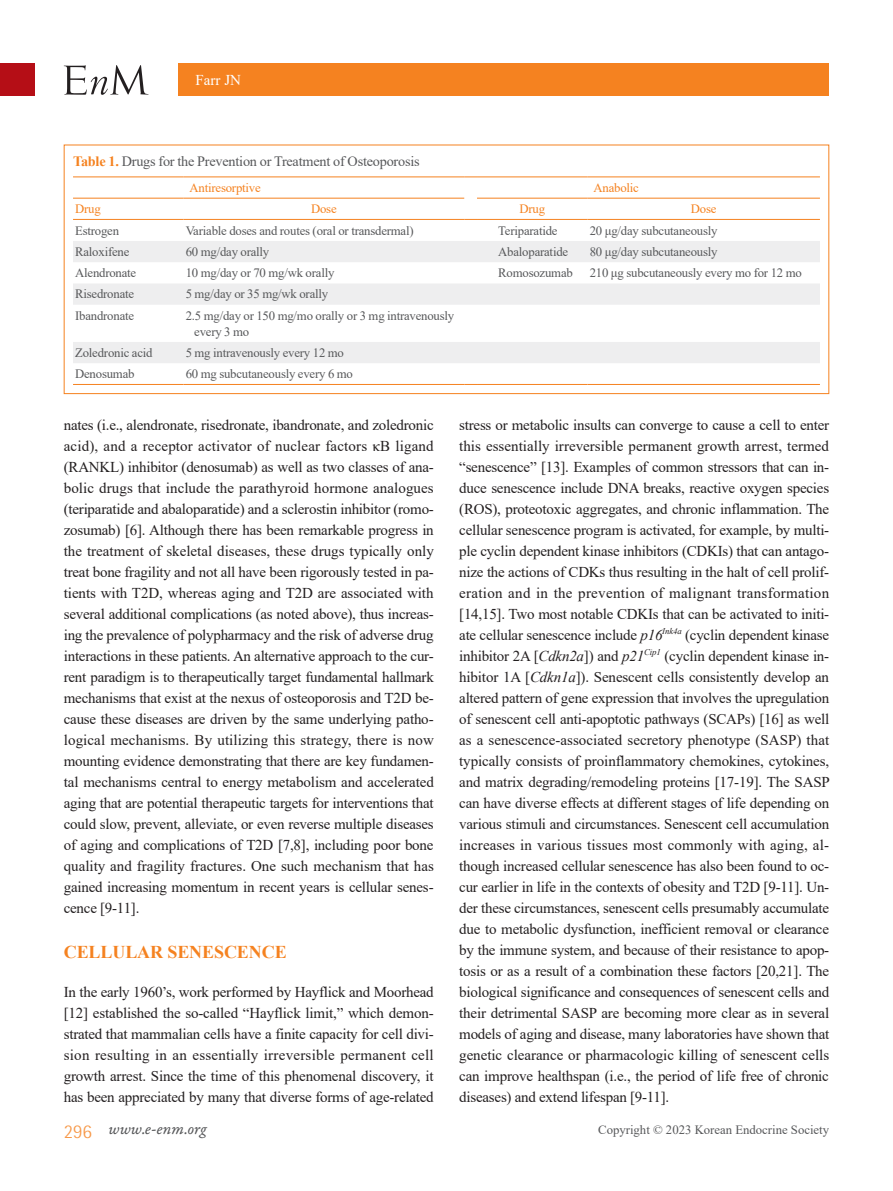
<style>
.page{position:relative;width:893px;height:1191px;background:#fff}
.page>*{position:absolute;margin:0;border:0;box-sizing:border-box;transform-origin:0 0}
.소제목1{font:700 18px "Times New Roman";letter-spacing:-.005em;color:#f58220}
.t1{font:16.5px "Garamond Premr Pro It Capt";color:#57585a}
.본문_0{font:15px/21px "Times New Roman";letter-spacing:-.015em;color:#231f20;text-align:justify}
.본문{font:15px/21px "Times New Roman";letter-spacing:-.015em;color:#231f20;text-align:justify}
.t2{font:15px "Times New Roman";color:#fff}
.표그림제목{font:14.25px "Times New Roman";letter-spacing:-.015em;color:#57585a}
.표본문{font:12.75px/15.9px "Times New Roman";letter-spacing:-.015em;color:#57585a}
.표머리글{font:12.75px "Times New Roman";letter-spacing:-.015em;color:#f58220}
.s1{font-weight:700;color:#f58220}
.s2{font-style:italic}
.s3{font-family:"Rotis Semi Sans Std";font-weight:300;font-size:19.5px;color:#f79848}
</style>
<div class="page">
<div style="left:0;top:64px;width:34px;height:32px;background:#b50e16"></div>
<div style="left:179px;top:64px;width:650px;height:32px;background:#f58220"></div>
<svg style="left:64px;top:65px;width:85px;height:30px"></svg>
<svg style="left:73px;top:241px;width:747px;height:122px;fill:#eeeeef"></svg>
<hr style="left:73px;top:177px;width:111px;height:1px;background:#f58220">
<hr style="left:184px;top:177px;width:280px;height:1px;background:#f58220">
<svg style="left:464px;top:177px;width:13px;height:1px"></svg>
<hr style="left:477px;top:177px;width:111px;height:1px;background:#f58220">
<hr style="left:588px;top:177px;width:232px;height:1px;background:#f58220">
<hr style="left:73px;top:384px;width:111px;height:1px;background:#f58220">
<hr style="left:184px;top:384px;width:280px;height:1px;background:#f58220">
<svg style="left:464px;top:384px;width:13px;height:1px"></svg>
<hr style="left:477px;top:384px;width:111px;height:1px;background:#f58220">
<hr style="left:588px;top:384px;width:232px;height:1px;background:#f58220">
<hr style="left:73px;top:198px;width:111px;height:1px;background:#f58220">
<hr style="left:184px;top:198px;width:280px;height:1px;background:#f58220">
<hr style="left:477px;top:198px;width:111px;height:1px;background:#f58220">
<hr style="left:588px;top:198px;width:232px;height:1px;background:#f58220">
<hr style="left:73px;top:219px;width:111px;height:1px;background:#f58220">
<hr style="left:184px;top:219px;width:280px;height:1px;background:#f58220">
<svg style="left:464px;top:219px;width:13px;height:1px"></svg>
<hr style="left:477px;top:219px;width:111px;height:1px;background:#f58220">
<hr style="left:588px;top:219px;width:232px;height:1px;background:#f58220">
<div style="left:64px;top:145px;width:765px;height:249px;border:1px solid #f58220"></div>
<p class="t2" style="left:196px;top:69px;width:47px">Farr JN</p>
<p class="표그림제목" style="left:73px;top:151px;width:348px"><span class="s1">Table 1.</span> Drugs for the Prevention or Treatment of Osteoporosis</p>
<p class="표머리글" style="left:190px;top:178px;width:73px">Antiresorptive</p>
<p class="표머리글" style="left:594px;top:178px;width:47px">Anabolic</p>
<p class="표머리글" style="left:75px;top:200px;width:27px">Drug</p>
<p class="표머리글" style="left:311px;top:200px;width:27px">Dose</p>
<p class="표머리글" style="left:519px;top:200px;width:27px">Drug</p>
<p class="표머리글" style="left:691px;top:200px;width:27px">Dose</p>
<p class="표본문" style="left:75px;top:222px;width:45px">Estrogen</p>
<p class="표본문" style="left:186px;top:222px;width:229px">Variable doses and routes (oral or transdermal)</p>
<p class="표본문" style="left:498px;top:222px;width:61px">Teriparatide</p>
<p class="표본문" style="left:590px;top:222px;width:129px">20 μg/day subcutaneously</p>
<p class="표본문" style="left:75px;top:243px;width:56px">Raloxifene</p>
<p class="표본문" style="left:186px;top:243px;width:85px">60 mg/day orally</p>
<p class="표본문" style="left:498px;top:243px;width:71px">Abaloparatide</p>
<p class="표본문" style="left:590px;top:243px;width:129px">80 μg/day subcutaneously</p>
<p class="표본문" style="left:75px;top:264px;width:63px">Alendronate</p>
<p class="표본문" style="left:186px;top:264px;width:150px">10 mg/day or 70 mg/wk orally</p>
<p class="표본문" style="left:498px;top:264px;width:76px">Romosozumab</p>
<p class="표본문" style="left:590px;top:264px;width:214px">210 μg subcutaneously every mo for 12 mo</p>
<p class="표본문" style="left:75px;top:286px;width:60px">Risedronate</p>
<p class="표본문" style="left:186px;top:286px;width:144px">5 mg/day or 35 mg/wk orally</p>
<p class="표본문" style="left:75px;top:307px;width:60px">Ibandronate</p>
<p class="표본문" style="left:194px;top:307px;width:262px;text-indent:-9px">2.5 mg/day or 150 mg/mo orally or 3 mg intravenously every 3 mo</p>
<p class="표본문" style="left:75px;top:344px;width:79px">Zoledronic acid</p>
<p class="표본문" style="left:186px;top:344px;width:160px">5 mg intravenously every 12 mo</p>
<p class="표본문" style="left:75px;top:365px;width:61px">Denosumab</p>
<p class="표본문" style="left:186px;top:365px;width:169px">60 mg subcutaneously every 6 mo</p>
<p class="본문" style="left:64px;top:414px;width:372px">nates (i.e., alendronate, risedronate, ibandronate, and zoledronic acid), and a receptor activator of nuclear factors κB ligand (RANKL) inhibitor (denosumab) as well as two classes of ana&shy;bolic drugs that include the parathyroid hormone analogues (teriparatide and abaloparatide) and a sclerostin inhibitor (romo&shy;zosumab) [6]. Although there has been remarkable progress in the treatment of skeletal diseases, these drugs typically only treat bone fragility and not all have been rigorously tested in pa&shy;tients with T2D, whereas aging and T2D are associated with several additional complications (as noted above), thus increas&shy;ing the prevalence of polypharmacy and the risk of adverse drug interactions in these patients. An alternative approach to the cur&shy;rent paradigm is to therapeutically target fundamental hallmark mechanisms that exist at the nexus of osteoporosis and T2D be&shy;cause these diseases are driven by the same underlying patho&shy;logical mechanisms. By utilizing this strategy, there is now mounting evidence demonstrating that there are key fundamen&shy;tal mechanisms central to energy metabolism and accelerated aging that are potential therapeutic targets for interventions that could slow, prevent, alleviate, or even reverse multiple diseases of aging and complications of T2D [7,8], including poor bone quality and fragility fractures. One such mechanism that has gained increasing momentum in recent years is cellular senes&shy;cence [9-11].</p>
<p class="소제목1" style="left:64px;top:939px;width:224px">CELLULAR SENESCENCE</p>
<p class="본문_0" style="left:64px;top:981px;width:371px">In the early 1960’s, work performed by Hayflick and Moorhead [12] established the so-called “Hayflick limit,” which demon&shy;strated that mammalian cells have a finite capacity for cell divi&shy;sion resulting in an essentially irreversible permanent cell growth arrest. Since the time of this phenomenal discovery, it has been appreciated by many that diverse forms of age-related</p>
<p class="본문_0" style="left:459px;top:414px;width:372px">stress or metabolic insults can converge to cause a cell to enter this essentially irreversible permanent growth arrest, termed “senescence” [13]. Examples of common stressors that can in&shy;duce senescence include DNA breaks, reactive oxygen species (ROS), proteotoxic aggregates, and chronic inflammation. The cellular senescence program is activated, for example, by multi&shy;ple cyclin dependent kinase inhibitors (CDKIs) that can antago&shy;nize the actions of CDKs thus resulting in the halt of cell prolif&shy;eration and in the prevention of malignant transformation [14,15]. Two most notable CDKIs that can be activated to initi&shy;ate cellular senescence include <span class="s2">p16</span><sup>Ink4a</sup> (cyclin dependent kinase inhibitor 2A [<span class="s2">Cdkn2a</span>]) and <span class="s2">p21</span><sup>Cip1</sup> (cyclin dependent kinase in&shy;hibitor 1A [<span class="s2">Cdkn1a</span>]). Senescent cells consistently develop an altered pattern of gene expression that involves the upregulation of senescent cell anti-apoptotic pathways (SCAPs) [16] as well as a senescence-associated secretory phenotype (SASP) that typically consists of proinflammatory chemokines, cytokines, and matrix degrading/remodeling proteins [17-19]. The SASP can have diverse effects at different stages of life depending on various stimuli and circumstances. Senescent cell accumulation increases in various tissues most commonly with aging, al&shy;though increased cellular senescence has also been found to oc&shy;cur earlier in life in the contexts of obesity and T2D [9-11]. Un&shy;der these circumstances, senescent cells presumably accumulate due to metabolic dysfunction, inefficient removal or clearance by the immune system, and because of their resistance to apop&shy;tosis or as a result of a combination these factors [20,21]. The biological significance and consequences of senescent cells and their detrimental SASP are becoming more clear as in several models of aging and disease, many laboratories have shown that genetic clearance or pharmacologic killing of senescent cells can improve healthspan (i.e., the period of life free of chronic diseases) and extend lifespan [9-11].</p>
<p class="t1" style="left:64px;top:1118px;width:144px"><span class="s3">296</span> www.e-enm.org</p>
<p class="표본문" style="left:598px;top:1120px;width:233px">Copyright © 2023 Korean Endocrine Society</p>
</div>
